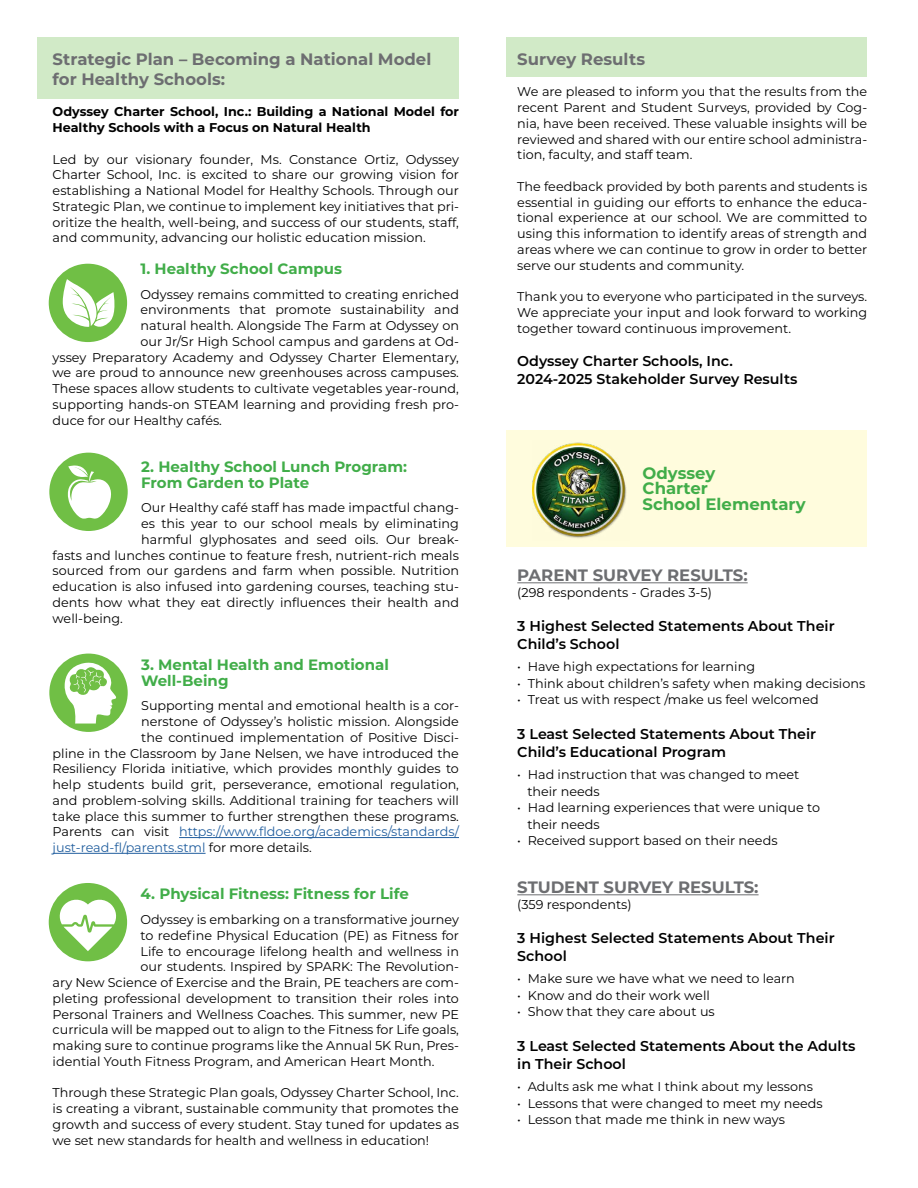
<style>
.page{position:relative;width:918px;height:1188px;background:#fff}
.page>*{position:absolute;margin:0;border:0;box-sizing:border-box;transform-origin:0 0}
.t1{font:700 16.5px/19.8px "Montserrat";color:#6d6e71}
.t2{font:700 16.5px/15.8px "Montserrat";color:#41ad49}
.t3{font:700 15px/15.8px "Montserrat";color:#41ad49}
.t4{font:600 14.25px/18px "Montserrat";color:#000}
.t5{font:12.75px/15.8px "Montserrat";color:#000;text-align:justify}
.t6{font:12.75px "Montserrat";color:#215e9e}
.t7{font:700 12.75px/15.8px "Montserrat";color:#000}
.s1{color:#000}
</style>
<div class="page">
<div style="left:38px;top:37px;width:421px;height:61px;background:#d1eac7"></div>
<div style="left:507px;top:37px;width:360px;height:40px;background:#d1eac7"></div>
<div style="left:507px;top:431px;width:360px;height:116px;background:#fffcdd"></div>
<hr style="left:179px;top:837px;width:280px;height:1px;background:#215e9e">
<hr style="left:53px;top:853px;width:153px;height:1px;background:#215e9e">
<hr style="left:517px;top:582px;width:231px;height:1px;background:#6d6e71">
<hr style="left:517px;top:894px;width:242px;height:1px;background:#6d6e71">
<img style="left:532px;top:442px;width:95px;height:96px">
<div style="left:49px;top:264px;width:78px;height:78px;background:#70bf45;border-radius:50%"></div>
<svg style="left:63px;top:279px;width:52px;height:48px"></svg>
<div style="left:49px;top:453px;width:79px;height:78px;background:#70bf45;border-radius:50%"></div>
<svg style="left:68px;top:465px;width:43px;height:54px"></svg>
<div style="left:49px;top:654px;width:79px;height:78px;background:#70bf45;border-radius:50%"></div>
<svg style="left:64px;top:660px;width:53px;height:64px"></svg>
<div style="left:49px;top:883px;width:78px;height:78px;background:#70bf45;border-radius:50%"></div>
<svg style="left:58px;top:899px;width:59px;height:52px"></svg>
<p class="t1" style="left:53px;top:48px;width:380px">Strategic Plan – Becoming a National Model for Healthy Schools:</p>
<p class="t7" style="left:53px;top:103px;width:408px">Odyssey Charter School, Inc.: Building a National Model for<br>Healthy Schools with a Focus on Natural Health</p>
<p class="t5" style="left:53px;top:151px;width:408px">Led by our visionary founder, Ms. Constance Ortiz, Odyssey Charter School, Inc. is excited to share our growing vision for establishing a National Model for Healthy Schools. Through our Strategic Plan, we continue to implement key initiatives that pri&shy;oritize the health, well-being, and success of our students, staff, and community, advancing our holistic education mission.</p>
<p class="t3" style="left:141px;top:260px;width:203px">1. Healthy School Campus</p>
<p class="t5" style="left:141px;top:286px;width:320px">Odyssey remains committed to creating enriched</p>
<p class="t5" style="left:141px;top:301px;width:320px">environments that promote sustainability and</p>
<p class="t5" style="left:141px;top:317px;width:320px">natural health. Alongside The Farm at Odyssey on</p>
<p class="t5" style="left:141px;top:333px;width:320px">our Jr/Sr High School campus and gardens at Od-</p>
<p class="t5" style="left:53px;top:349px;width:408px">yssey Preparatory Academy and Odyssey Charter Elementary,</p>
<p class="t5" style="left:53px;top:364px;width:408px">we are proud to announce new greenhouses across campuses.</p>
<p class="t5" style="left:53px;top:380px;width:408px">These spaces allow students to cultivate vegetables year-round,</p>
<p class="t5" style="left:53px;top:396px;width:408px">supporting hands-on STEAM learning and providing fresh pro-</p>
<p class="t5" style="left:53px;top:412px;width:171px">duce for our Healthy cafés.</p>
<p class="t3" style="left:141px;top:458px;width:268px">2. Healthy School Lunch Program:<br>From Garden to Plate</p>
<p class="t5" style="left:141px;top:499px;width:319px">Our Healthy café staff has made impactful chang-</p>
<p class="t5" style="left:141px;top:515px;width:319px">es this year to our school meals by eliminating</p>
<p class="t5" style="left:141px;top:531px;width:319px">harmful glyphosates and seed oils. Our break-</p>
<p class="t5" style="left:53px;top:547px;width:408px">fasts and lunches continue to feature fresh, nutrient-rich meals</p>
<p class="t5" style="left:53px;top:562px;width:408px">sourced from our gardens and farm when possible. Nutrition</p>
<p class="t5" style="left:53px;top:578px;width:408px">education is also infused into gardening courses, teaching stu-</p>
<p class="t5" style="left:53px;top:594px;width:408px">dents how what they eat directly influences their health and</p>
<p class="t5" style="left:53px;top:610px;width:72px">well-being.</p>
<p class="t3" style="left:141px;top:656px;width:249px">3. Mental Health and Emotional<br>Well-Being</p>
<p class="t5" style="left:141px;top:697px;width:319px">Supporting mental and emotional health is a cor-</p>
<p class="t5" style="left:141px;top:713px;width:319px">nerstone of Odyssey’s holistic mission. Alongside</p>
<p class="t5" style="left:141px;top:729px;width:319px">the continued implementation of Positive Disci-</p>
<p class="t5" style="left:53px;top:745px;width:408px">pline in the Classroom by Jane Nelsen, we have introduced the</p>
<p class="t5" style="left:53px;top:760px;width:408px">Resiliency Florida initiative, which provides monthly guides to</p>
<p class="t5" style="left:53px;top:776px;width:408px">help students build grit, perseverance, emotional regulation,</p>
<p class="t5" style="left:53px;top:792px;width:408px">and problem-solving skills. Additional training for teachers will</p>
<p class="t5" style="left:53px;top:808px;width:408px">take place this summer to further strengthen these programs.</p>
<p class="t6" style="left:53px;top:823px;width:408px"><span class="s1">Parents can visit</span> https://www.fldoe.org/academics/standards/</p>
<p class="t6" style="left:53px;top:839px;width:261px">just-read-fl/parents.stml <span class="s1">for more details.</span></p>
<p class="t3" style="left:141px;top:885px;width:270px">4. Physical Fitness: Fitness for Life</p>
<p class="t5" style="left:141px;top:911px;width:320px">Odyssey is embarking on a transformative journey</p>
<p class="t5" style="left:141px;top:927px;width:320px">to redefine Physical Education (PE) as Fitness for</p>
<p class="t5" style="left:141px;top:943px;width:320px">Life to encourage lifelong health and wellness in</p>
<p class="t5" style="left:141px;top:958px;width:320px">our students. Inspired by SPARK: The Revolution-</p>
<p class="t5" style="left:53px;top:974px;width:408px">ary New Science of Exercise and the Brain, PE teachers are com-</p>
<p class="t5" style="left:53px;top:990px;width:408px">pleting professional development to transition their roles into</p>
<p class="t5" style="left:53px;top:1006px;width:408px">Personal Trainers and Wellness Coaches. This summer, new PE</p>
<p class="t5" style="left:53px;top:1021px;width:408px">curricula will be mapped out to align to the Fitness for Life goals,</p>
<p class="t5" style="left:53px;top:1037px;width:408px">making sure to continue programs like the Annual 5K Run, Pres-</p>
<p class="t5" style="left:53px;top:1053px;width:383px">idential Youth Fitness Program, and American Heart Month.</p>
<p class="t5" style="left:53px;top:1084px;width:408px">Through these Strategic Plan goals, Odyssey Charter School, Inc. is creating a vibrant, sustainable community that promotes the growth and success of every student. Stay tuned for updates as we set new standards for health and wellness in education!</p>
<p class="t1" style="left:517px;top:48px;width:129px">Survey Results</p>
<p class="t5" style="left:517px;top:84px;width:351px">We are pleased to inform you that the results from the recent Parent and Student Surveys, provided by Cog&shy;nia, have been received. These valuable insights will be reviewed and shared with our entire school administra&shy;tion, faculty, and staff team.</p>
<p class="t5" style="left:517px;top:178px;width:351px">The feedback provided by both parents and students is essential in guiding our efforts to enhance the educa&shy;tional experience at our school. We are committed to using this information to identify areas of strength and areas where we can continue to grow in order to better serve our students and community.</p>
<p class="t5" style="left:517px;top:288px;width:351px">Thank you to everyone who participated in the surveys.<br>We appreciate your input and look forward to working together toward continuous improvement.</p>
<p class="t4" style="left:517px;top:352px;width:282px">Odyssey Charter Schools, Inc.<br>2024-2025 Stakeholder Survey Results</p>
<p class="t2" style="left:643px;top:464px;width:165px">Odyssey<br>Charter<br>School Elementary</p>
<p class="t1" style="left:517px;top:565px;width:232px">PARENT SURVEY RESULTS:</p>
<p class="t5" style="left:517px;top:584px;width:196px">(298 respondents - Grades 3-5)</p>
<p class="t4" style="left:517px;top:616px;width:319px">3 Highest Selected Statements About Their<br>Child’s School</p>
<p class="t5" style="left:517px;top:658px;width:239px">• Have high expectations for learning</p>
<p class="t5" style="left:517px;top:675px;width:349px">• Think about children’s safety when making decisions</p>
<p class="t5" style="left:517px;top:691px;width:303px">• Treat us with respect /make us feel welcomed</p>
<p class="t4" style="left:517px;top:724px;width:300px">3 Least Selected Statements About Their<br>Child’s Educational Program</p>
<p class="t5" style="left:527px;top:766px;width:273px;line-height:16.5px;text-indent:-10px">• Had instruction that was changed to meet their needs</p>
<p class="t5" style="left:527px;top:799px;width:294px;line-height:16.5px;text-indent:-10px">• Had learning experiences that were unique to their needs</p>
<p class="t5" style="left:517px;top:832px;width:262px">• Received support based on their needs</p>
<p class="t1" style="left:517px;top:877px;width:243px">STUDENT SURVEY RESULTS:</p>
<p class="t5" style="left:517px;top:896px;width:116px">(359 respondents)</p>
<p class="t4" style="left:517px;top:928px;width:319px">3 Highest Selected Statements About Their<br>School</p>
<p class="t5" style="left:517px;top:970px;width:279px">• Make sure we have what we need to learn</p>
<p class="t5" style="left:517px;top:987px;width:194px">• Know and do their work well</p>
<p class="t5" style="left:517px;top:1003px;width:199px">• Show that they care about us</p>
<p class="t4" style="left:517px;top:1036px;width:340px">3 Least Selected Statements About the Adults in Their School</p>
<p class="t5" style="left:517px;top:1078px;width:297px">• Adults ask me what I think about my lessons</p>
<p class="t5" style="left:517px;top:1095px;width:307px">• Lessons that were changed to meet my needs</p>
<p class="t5" style="left:517px;top:1111px;width:269px">• Lesson that made me think in new ways</p>
</div>
